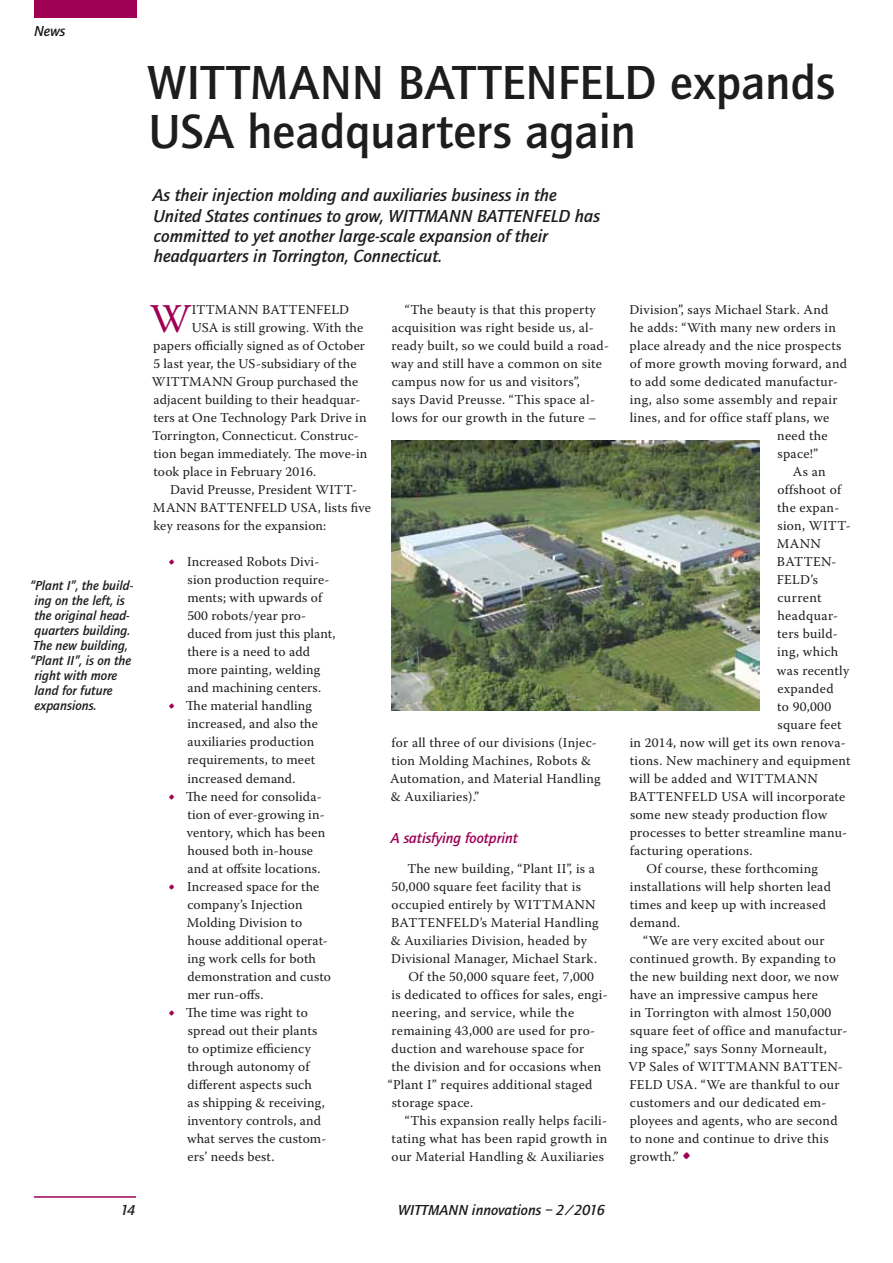
<style>
.page{position:relative;width:893px;height:1263px;background:#fff}
.page>*{position:absolute;margin:0;border:0;box-sizing:border-box;transform-origin:0 0}
.t1{font:500 49.5px/49.5px "Quay Sans";color:#1d1d1b}
.t2{font:40.8px "Warnock Pro";color:#9e0054}
.t3{font:italic 500 18px/20.2px "Quay Sans";color:#1d1d1b}
.t4{font:italic 500 15px "Quay Sans";color:#1d1d1b}
.t5{font:italic 500 15px "Quay Sans";color:#9e0054}
.t6{font:13.5px/18px "Warnock Pro";letter-spacing:.02em;color:#1d1d1b}
.t7{font:italic 500 13.5px "Quay Sans";color:#1d1d1b}
.s1{font-size:18px;color:#9e0054}
.s2{font-size:24px;color:#9e0054}
</style>
<div class="page">
<div style="left:34px;top:0;width:102px;height:18px;background:#9e0054"></div>
<hr style="left:34px;top:1196px;width:102px;height:2px;background:#9e0054">
<img style="left:391px;top:440px;width:369px;height:270px">
<p class="t4" style="left:34px;top:22px;width:33px">News</p>
<h1 class="t1" style="left:147px;top:58px;width:689px">WITTMANN BATTENFELD expands<br>USA headquarters again</h1>
<h3 class="t3" style="left:153px;top:185px;width:449px">As their injection molding and auxiliaries business in the United States continues to grow, WITTMANN BATTENFELD has committed to yet another large-scale expansion of their headquarters in Torrington, Connecticut.</h3>
<p class="t7" style="left:30px;top:577px;width:105px">“Plant I”, the build-</p>
<p class="t7" style="left:35px;top:592px;width:92px">ing on the left, is</p>
<p class="t7" style="left:34px;top:607px;width:97px">the original head-</p>
<p class="t7" style="left:35px;top:622px;width:97px">quarters building.</p>
<p class="t7" style="left:33px;top:637px;width:96px">The new building,</p>
<p class="t7" style="left:30px;top:652px;width:103px">“Plant II”, is on the</p>
<p class="t7" style="left:35px;top:667px;width:84px">right with more</p>
<p class="t7" style="left:35px;top:682px;width:80px">land for future</p>
<p class="t7" style="left:35px;top:697px;width:64px">expansions.</p>
<h2 class="t2" style="left:150px;top:294px;width:43px">W</h2>
<p class="t6" style="left:192px;top:300px;width:159px">ITTMANN BATTENFELD</p>
<p class="t6" style="left:192px;top:318px;width:173px">USA is still growing. With the</p>
<p class="t6" style="left:153px;top:336px;width:213px">papers officially signed as of October</p>
<p class="t6" style="left:153px;top:354px;width:205px">5 last year, the US-subsidiary of the</p>
<p class="t6" style="left:152px;top:372px;width:208px">WITTMANN Group purchased the</p>
<p class="t6" style="left:154px;top:390px;width:208px">adjacent building to their headquar-</p>
<p class="t6" style="left:153px;top:408px;width:215px">ters at One Technology Park Drive in</p>
<p class="t6" style="left:152px;top:426px;width:208px">Torrington, Connecticut. Construc-</p>
<p class="t6" style="left:153px;top:444px;width:215px">tion began immediately. The move-in</p>
<p class="t6" style="left:153px;top:462px;width:164px">took place in February 2016.</p>
<p class="t6" style="left:170px;top:480px;width:188px">David Preusse, President WITT-</p>
<p class="t6" style="left:153px;top:499px;width:219px">MANN BATTENFELD USA, lists five</p>
<p class="t6" style="left:153px;top:517px;width:174px">key reasons for the expansion:</p>
<p class="t6" style="left:187px;top:553px;width:150px;text-indent:-19px"><span class="s1">•</span> Increased Robots Divi&shy;sion production require&shy;ments; with upwards of<br>500 robots/year pro&shy;duced from just this plant, there is a need to add more painting, welding and machining centers.</p>
<p class="t6" style="left:187px;top:697px;width:132px;text-indent:-19px"><span class="s1">•</span> The material handling increased, and also the auxiliaries production requirements, to meet increased demand.</p>
<p class="t6" style="left:187px;top:787px;width:140px;text-indent:-19px"><span class="s1">•</span> The need for consolida&shy;tion of ever-growing in&shy;ventory, which has been housed both in-house and at offsite locations.</p>
<p class="t6" style="left:187px;top:877px;width:146px;text-indent:-19px"><span class="s1">•</span> Increased space for the company’s Injection<br>Molding Division to house additional operat&shy;ing work cells for both demonstration and custo mer run-offs.</p>
<p class="t6" style="left:187px;top:1003px;width:141px;text-indent:-19px"><span class="s1">•</span> The time was right to spread out their plants to optimize efficiency through autonomy of different aspects such as shipping &amp; receiving, inventory controls, and what serves the custom&shy;ers’ needs best.</p>
<p class="t6" style="left:391px;top:300px;width:219px;text-indent:14px">“The beauty is that this property acquisition was right beside us, al&shy;ready built, so we could build a road&shy;way and still have a common on site campus now for us and visitors”,<br>says David Preusse. “This space al&shy;lows for our growth in the future –</p>
<p class="t6" style="left:390px;top:733px;width:212px">for all three of our divisions (Injec&shy;tion Molding Machines, Robots &amp;<br>Automation, and Material Handling &amp; Auxiliaries).”</p>
<p class="t5" style="left:391px;top:829px;width:128px">A satisfying footprint</p>
<p class="t6" style="left:407px;top:859px;width:189px">The new building, “Plant II”, is a</p>
<p class="t6" style="left:391px;top:877px;width:191px">50,000 square feet facility that is</p>
<p class="t6" style="left:392px;top:895px;width:206px">occupied entirely by WITTMANN</p>
<p class="t6" style="left:391px;top:913px;width:209px">BATTENFELD’s Material Handling</p>
<p class="t6" style="left:391px;top:931px;width:198px">&amp; Auxiliaries Division, headed by</p>
<p class="t6" style="left:391px;top:949px;width:207px">Divisional Manager, Michael Stark.</p>
<p class="t6" style="left:408px;top:967px;width:187px">Of the 50,000 square feet, 7,000</p>
<p class="t6" style="left:392px;top:985px;width:218px">is dedicated to offices for sales, engi-</p>
<p class="t6" style="left:392px;top:1003px;width:184px">neering, and service, while the</p>
<p class="t6" style="left:392px;top:1021px;width:205px">remaining 43,000 are used for pro-</p>
<p class="t6" style="left:392px;top:1039px;width:194px">duction and warehouse space for</p>
<p class="t6" style="left:392px;top:1057px;width:211px">the division and for occasions when</p>
<p class="t6" style="left:388px;top:1075px;width:206px">“Plant I” requires additional staged</p>
<p class="t6" style="left:392px;top:1093px;width:83px">storage space.</p>
<p class="t6" style="left:405px;top:1111px;width:204px">“This expansion really helps facili-</p>
<p class="t6" style="left:392px;top:1129px;width:217px">tating what has been rapid growth in</p>
<p class="t6" style="left:392px;top:1147px;width:214px">our Material Handling &amp; Auxiliaries</p>
<p class="t6" style="left:629px;top:300px;width:201px">Division”, says Michael Stark. And</p>
<p class="t6" style="left:630px;top:318px;width:208px">he adds: “With many new orders in</p>
<p class="t6" style="left:630px;top:336px;width:213px">place already and the nice prospects</p>
<p class="t6" style="left:630px;top:354px;width:219px">of more growth moving forward, and</p>
<p class="t6" style="left:630px;top:372px;width:210px">to add some dedicated manufactur-</p>
<p class="t6" style="left:630px;top:390px;width:209px">ing, also some assembly and repair</p>
<p class="t6" style="left:630px;top:408px;width:201px">lines, and for office staff plans, we</p>
<p class="t6" style="left:777px;top:426px;width:52px">need the</p>
<p class="t6" style="left:777px;top:445px;width:42px">space!”</p>
<p class="t6" style="left:793px;top:463px;width:34px">As an</p>
<p class="t6" style="left:777px;top:481px;width:65px">offshoot of</p>
<p class="t6" style="left:777px;top:499px;width:64px">the expan-</p>
<p class="t6" style="left:777px;top:517px;width:75px">sion, WITT-</p>
<p class="t6" style="left:777px;top:535px;width:46px">MANN</p>
<p class="t6" style="left:777px;top:553px;width:61px">BATTEN-</p>
<p class="t6" style="left:777px;top:571px;width:43px">FELD’s</p>
<p class="t6" style="left:777px;top:589px;width:46px">current</p>
<p class="t6" style="left:777px;top:607px;width:62px">headquar-</p>
<p class="t6" style="left:777px;top:625px;width:62px">ters build-</p>
<p class="t6" style="left:777px;top:643px;width:62px">ing, which</p>
<p class="t6" style="left:777px;top:661px;width:74px">was recently</p>
<p class="t6" style="left:777px;top:679px;width:58px">expanded</p>
<p class="t6" style="left:777px;top:697px;width:55px">to 90,000</p>
<p class="t6" style="left:777px;top:715px;width:66px">square feet</p>
<p class="t6" style="left:630px;top:733px;width:218px">in 2014, now will get its own renova-</p>
<p class="t6" style="left:630px;top:751px;width:222px">tions. New machinery and equipment</p>
<p class="t6" style="left:629px;top:769px;width:190px">will be added and WITTMANN</p>
<p class="t6" style="left:629px;top:787px;width:218px">BATTENFELD USA will incorporate</p>
<p class="t6" style="left:630px;top:805px;width:199px">some new steady production flow</p>
<p class="t6" style="left:630px;top:823px;width:219px">processes to better streamline manu-</p>
<p class="t6" style="left:630px;top:841px;width:124px">facturing operations.</p>
<p class="t6" style="left:647px;top:859px;width:173px">Of course, these forthcoming</p>
<p class="t6" style="left:630px;top:877px;width:203px">installations will help shorten lead</p>
<p class="t6" style="left:630px;top:895px;width:198px">times and keep up with increased</p>
<p class="t6" style="left:630px;top:913px;width:52px">demand.</p>
<p class="t6" style="left:643px;top:931px;width:183px">“We are very excited about our</p>
<p class="t6" style="left:630px;top:949px;width:207px">continued growth. By expanding to</p>
<p class="t6" style="left:630px;top:967px;width:211px">the new building next door, we now</p>
<p class="t6" style="left:630px;top:985px;width:190px">have an impressive campus here</p>
<p class="t6" style="left:630px;top:1003px;width:203px">in Torrington with almost 150,000</p>
<p class="t6" style="left:630px;top:1021px;width:219px">square feet of office and manufactur-</p>
<p class="t6" style="left:630px;top:1039px;width:199px">ing space,” says Sonny Morneault,</p>
<p class="t6" style="left:628px;top:1057px;width:216px">VP Sales of WITTMANN BATTEN-</p>
<p class="t6" style="left:629px;top:1075px;width:212px">FELD USA. “We are thankful to our</p>
<p class="t6" style="left:630px;top:1093px;width:198px">customers and our dedicated em-</p>
<p class="t6" style="left:630px;top:1111px;width:209px">ployees and agents, who are second</p>
<p class="t6" style="left:630px;top:1129px;width:200px">to none and continue to drive this</p>
<p class="t6" style="left:630px;top:1147px;width:63px">growth.” <span class="s2">•</span></p>
<p class="t4" style="left:120px;top:1201px;width:17px">14</p>
<p class="t4" style="left:398px;top:1201px;width:208px">WITTMANN innovations – 2/2016</p>
</div>
